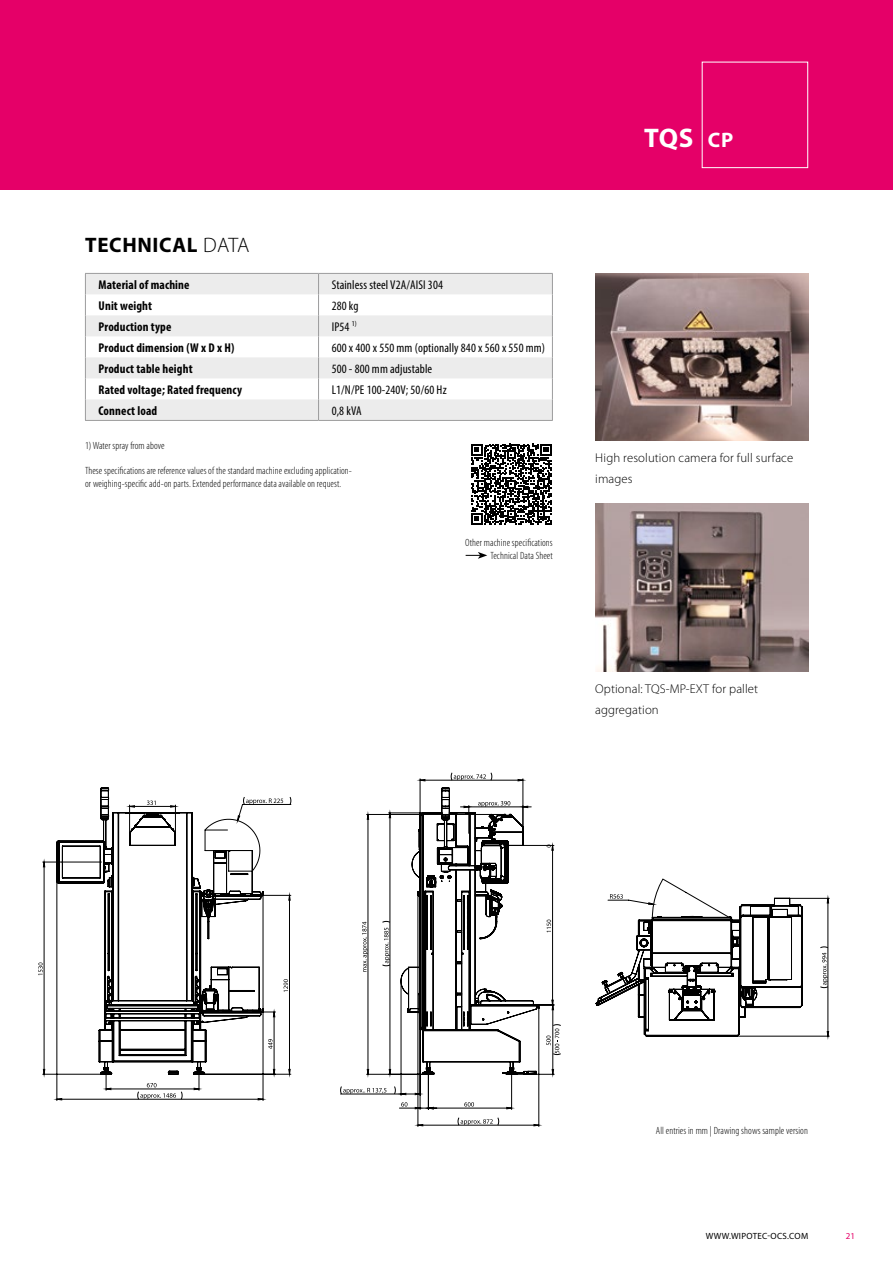
<style>
.page{position:relative;width:893px;height:1263px;background:#fff}
.page>*{position:absolute;margin:0;border:0;box-sizing:border-box;transform-origin:0 0}
.t1{font:700 27px "Myriad Pro";color:#fff}
.t2{font:700 21px "Myriad Pro";letter-spacing:.03em;color:#000}
.t3{font:condensed 12.75px "Myriad Pro";letter-spacing:.01em;color:#000}
.t4{font:700 condensed 12.75px "Myriad Pro";letter-spacing:.01em;color:#000}
.t5{font:300 12.75px/21px "Myriad Pro";letter-spacing:.01em;color:#000}
.t6{font:300 condensed 10.5px/12.6px "Myriad Pro";letter-spacing:.01em;color:#000;text-align:right}
.t7{font:9px "Myriad Pro";letter-spacing:.03em;color:#000}
.t8{font:9px "Myriad Pro";color:#e50068}
.s1{font-weight:300}
.s2{font-size:21px}
</style>
<div class="page">
<img style="left:595px;top:273px;width:213px;height:168px">
<img style="left:595px;top:504px;width:213px;height:168px">
<div style="left:0;top:0;width:893px;height:189px;background:#e50068"></div>
<svg style="left:471px;top:444px;width:81px;height:81px"></svg>
<svg style="left:42px;top:803px;width:250px;height:298px"></svg>
<svg style="left:284px;top:895px;width:6px;height:179px"></svg>
<svg style="left:268px;top:1012px;width:7px;height:62px"></svg>
<svg style="left:38px;top:862px;width:7px;height:212px"></svg>
<svg style="left:56px;top:787px;width:208px;height:288px"></svg>
<svg style="left:366px;top:779px;width:188px;height:348px"></svg>
<hr style="left:420px;top:780px;width:103px;height:1px;background:#000">
<hr style="left:522px;top:779px;width:1px;height:48px;background:#000">
<hr style="left:420px;top:779px;width:1px;height:35px;background:#000">
<hr style="left:341px;top:1093px;width:60px;height:1px;background:#000">
<hr style="left:401px;top:981px;width:1px;height:114px;background:#000">
<hr style="left:538px;top:1008px;width:1px;height:118px;background:#000">
<hr style="left:418px;top:895px;width:1px;height:231px;background:#000">
<hr style="left:367px;top:814px;width:137px;height:1px;background:#000">
<hr style="left:367px;top:1074px;width:56px;height:1px;background:#000">
<hr style="left:390px;top:813px;width:1px;height:261px;background:#000">
<hr style="left:388px;top:812px;width:35px;height:1px;background:#000">
<hr style="left:511px;top:1074px;width:1px;height:35px;background:#000">
<hr style="left:428px;top:1074px;width:1px;height:35px;background:#000">
<hr style="left:420px;top:1029px;width:1px;height:80px;background:#000">
<svg style="left:402px;top:1093px;width:18px;height:2px"></svg>
<svg style="left:418px;top:1119px;width:121px;height:7px"></svg>
<svg style="left:362px;top:814px;width:7px;height:260px"></svg>
<svg style="left:399px;top:1102px;width:113px;height:7px"></svg>
<svg style="left:400px;top:787px;width:159px;height:288px"></svg>
<svg style="left:595px;top:878px;width:235px;height:159px"></svg>
<svg style="left:86px;top:274px;width:466px;height:146px;fill:#ececec"></svg>
<hr style="left:85px;top:273px;width:234px;height:1px;background:#9c9c9d">
<hr style="left:319px;top:273px;width:234px;height:1px;background:#9c9c9d">
<svg style="left:85px;top:274px;width:1px;height:146px"></svg>
<svg style="left:318px;top:274px;width:1px;height:146px"></svg>
<svg style="left:552px;top:274px;width:1px;height:146px"></svg>
<hr style="left:85px;top:420px;width:234px;height:1px;background:#9c9c9d">
<hr style="left:319px;top:420px;width:234px;height:1px;background:#9c9c9d">
<svg style="left:466px;top:552px;width:21px;height:7px"></svg>
<h2 class="t2" style="left:85px;top:231px;width:166px">TECHNICAL <span class="s1">DATA</span></h2>
<p class="t4" style="left:99px;top:277px;width:93px">Material of machine</p>
<p class="t3" style="left:332px;top:277px;width:113px">Stainless steel V2A/AISI 304</p>
<p class="t4" style="left:99px;top:297px;width:55px">Unit weight</p>
<p class="t3" style="left:332px;top:298px;width:28px">280 kg</p>
<p class="t4" style="left:99px;top:318px;width:74px">Production type</p>
<p class="t3" style="left:332px;top:319px;width:26px">IP54 <sup>1)</sup></p>
<p class="t4" style="left:99px;top:339px;width:137px">Product dimension (W x D x H)</p>
<p class="t3" style="left:332px;top:340px;width:215px">600 x 400 x 550 mm (optionally 840 x 560 x 550 mm)</p>
<p class="t4" style="left:99px;top:360px;width:96px">Product table height</p>
<p class="t3" style="left:332px;top:361px;width:102px">500 - 800 mm adjustable</p>
<p class="t4" style="left:99px;top:381px;width:145px">Rated voltage; Rated frequency</p>
<p class="t3" style="left:332px;top:382px;width:116px">L1/N/PE 100-240V; 50/60 Hz</p>
<p class="t4" style="left:99px;top:402px;width:60px">Connect load</p>
<p class="t3" style="left:332px;top:403px;width:31px">0,8 kVA</p>
<p class="t6" style="left:85px;top:439px;width:81px">1) Water spray from above</p>
<p class="t6" style="left:85px;top:465px;width:268px;text-align:left">These specifications are reference values of the standard machine excluding application&shy;or weighing-specific add-on parts. Extended performance data available on request.</p>
<p class="t6" style="left:465px;top:536px;width:89px">Other machine specifications<br>Technical Data Sheet</p>
<h1 class="t1" style="left:644px;top:120px;width:91px">TQS <span class="s2">CP</span></h1>
<p class="t5" style="left:595px;top:447px;width:200px">High resolution camera for full surface images</p>
<p class="t5" style="left:595px;top:678px;width:164px">Optional: TQS-MP-EXT for pallet aggregation</p>
<p class="t6" style="left:656px;top:1124px;width:154px">All entries in mm | Drawing shows sample version</p>
<p class="t7" style="left:706px;top:1230px;width:104px">WWW.WIPOTEC-OCS.COM</p>
<p class="t8" style="left:846px;top:1230px;width:11px">21</p>
</div>
